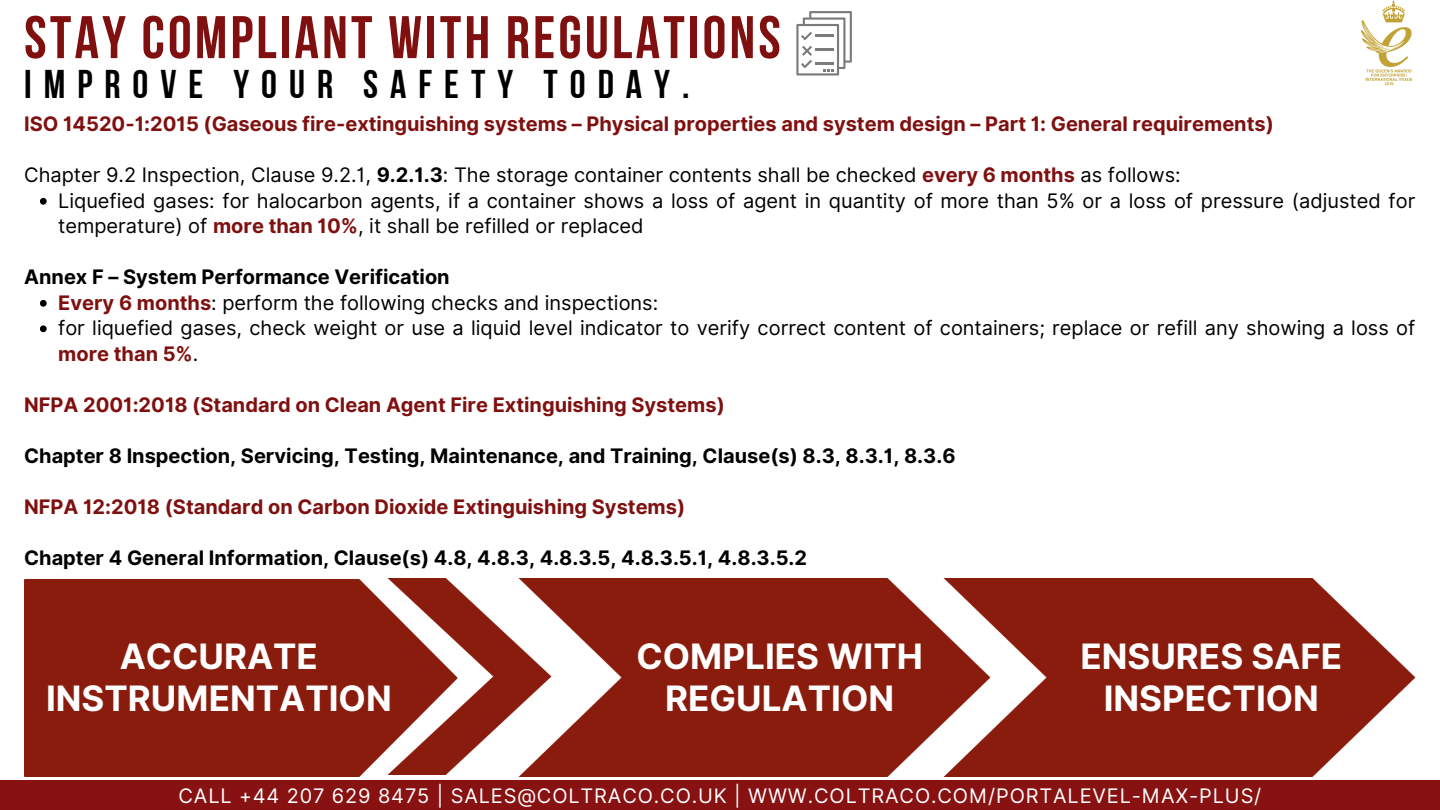
<style>
.page{position:relative;width:1440px;height:810px;background:#fff}
.page>*{position:absolute;margin:0;border:0;box-sizing:border-box;transform-origin:0 0}
.t1{font:60px "Bebas Neue Cyrillic";letter-spacing:.055em;color:#801010}
.t2{font:40px "Bebas Neue Cyrillic";letter-spacing:.3em;color:#000}
.t3{font:700 35px/42px "Inter";color:#fff;text-align:center}
.t4{font:20px/25.5px "Inter";color:#000}
.t5{font:700 20px "Inter";color:#801010}
.t6{font:700 20px "Inter";color:#000}
.t7{font:20px "Inter";letter-spacing:.045em;color:#fff}
.s1{font-weight:700}
.s2{font-weight:700;color:#801010}
</style>
<div class="page">
<svg style="left:796px;top:11px;width:56px;height:65px"></svg>
<img style="left:1361px;top:0;width:52px;height:86px">
<div style="left:0;top:780px;width:1440px;height:30px;background:#811"></div>
<svg style="left:40px;top:198px;width:7px;height:7px"></svg>
<svg style="left:40px;top:300px;width:7px;height:7px"></svg>
<svg style="left:40px;top:325px;width:7px;height:7px"></svg>
<img style="left:24px;top:578px;width:495px;height:198px">
<img style="left:519px;top:578px;width:425px;height:198px">
<img style="left:944px;top:578px;width:472px;height:198px">
<p class="t1" style="left:24px;top:13px;width:758px">STAY COMPLIANT WITH REGULATIONS</p>
<p class="t2" style="left:24px;top:68px;width:667px">IMPROVE YOUR SAFETY TODAY.</p>
<p class="t5" style="left:24px;top:112px;width:1251px">ISO 14520-1:2015 (Gaseous fire-extinguishing systems – Physical properties and system design – Part 1: General requirements)</p>
<p class="t4" style="left:24px;top:162px;width:1158px">Chapter 9.2 Inspection, Clause 9.2.1, <span class="s1">9.2.1.3</span>: The storage container contents shall be checked <span class="s2">every 6 months</span> as follows:</p>
<p class="t4" style="left:58px;top:188px;width:1359px">Liquefied gases: for halocarbon agents, if a container shows a loss of agent in quantity of more than 5% or a loss of pressure (adjusted for temperature) of <span class="s2">more than 10%</span>, it shall be refilled or replaced</p>
<p class="t6" style="left:24px;top:265px;width:427px">Annex F – System Performance Verification</p>
<p class="t4" style="left:58px;top:290px;width:602px"><span class="s2">Every 6 months</span>: perform the following checks and inspections:</p>
<p class="t4" style="left:58px;top:315px;width:1359px">for liquefied gases, check weight or use a liquid level indicator to verify correct content of containers; replace or refill any showing a loss of <span class="s2">more than 5%</span>.</p>
<p class="t5" style="left:24px;top:392px;width:702px">NFPA 2001:2018 (Standard on Clean Agent Fire Extinguishing Systems)</p>
<p class="t6" style="left:24px;top:443px;width:933px">Chapter 8 Inspection, Servicing, Testing, Maintenance, and Training, Clause(s) 8.3, 8.3.1, 8.3.6</p>
<p class="t5" style="left:24px;top:494px;width:663px">NFPA 12:2018 (Standard on Carbon Dioxide Extinguishing Systems)</p>
<p class="t6" style="left:24px;top:545px;width:785px">Chapter 4 General Information, Clause(s) 4.8, 4.8.3, 4.8.3.5, 4.8.3.5.1, 4.8.3.5.2</p>
<p class="t3" style="left:46px;top:635px;width:347px">ACCURATE<br>INSTRUMENTATION</p>
<p class="t3" style="left:636px;top:635px;width:288px">COMPLIES WITH<br>REGULATION</p>
<p class="t3" style="left:1080px;top:635px;width:263px">ENSURES SAFE<br>INSPECTION</p>
<p class="t7" style="left:179px;top:783px;width:1084px">CALL +44 207 629 8475 | SALES@COLTRACO.CO.UK | WWW.COLTRACO.COM/PORTALEVEL-MAX-PLUS/</p>
</div>
